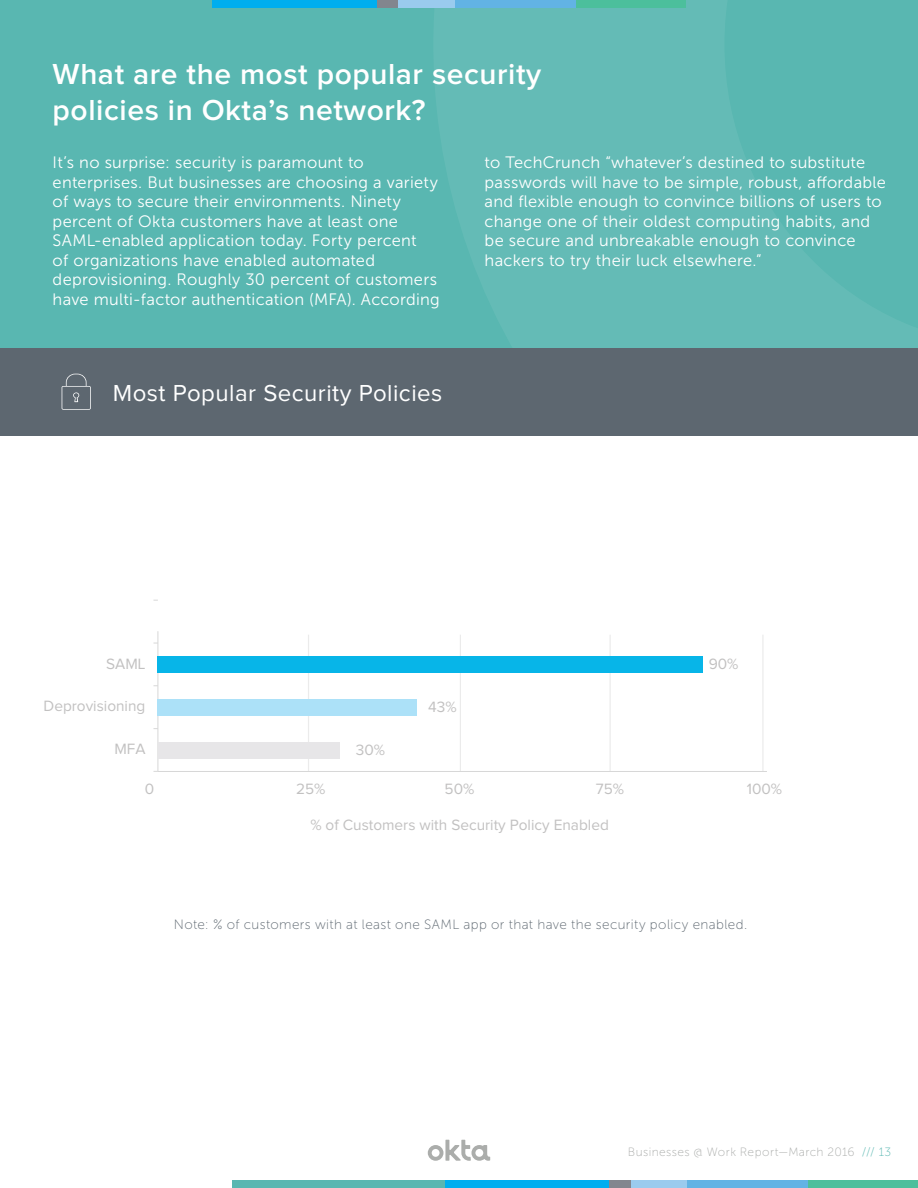
<style>
.page{position:relative;width:918px;height:1188px;background:#fff}
.page>*{position:absolute;margin:0;border:0;box-sizing:border-box;transform-origin:0 0}
.t1{font:600 30px/36px "Proxima Nova";letter-spacing:.02em;color:#fff}
.t2{font:24px "Proxima Nova";letter-spacing:.02em;color:#fff}
.t3{font:16.5px/19.5px "Museo Sans 300";letter-spacing:.02em;color:#fff}
.t4{font:15.45px "Proxima Nova";color:#c2c1c1}
.t5{font:13.5px "Museo Sans 100";letter-spacing:.03em;color:#5d6770}
.t6{font:12px "Museo Sans 100";letter-spacing:.035em;color:#abadab}
.s1{color:#59b7b1}
</style>
<div class="page">
<div style="left:0;top:0;width:918px;height:353px;background:#59b7b1"></div>
<svg style="left:433px;top:0;width:485px;height:349px;fill:#64bbb6"></svg>
<hr style="left:308px;top:635px;width:1px;height:137px;background:#ebebeb">
<hr style="left:460px;top:635px;width:1px;height:137px;background:#ebebeb">
<hr style="left:610px;top:635px;width:1px;height:137px;background:#ebebeb">
<hr style="left:157px;top:631px;width:1px;height:140px;background:#d7d7d7">
<hr style="left:762px;top:635px;width:2px;height:137px;background:#ebebeb">
<div style="left:159px;top:742px;width:181px;height:16px;background:#e7e6e8"></div>
<div style="left:158px;top:699px;width:259px;height:16px;background:#ace1f8"></div>
<div style="left:158px;top:656px;width:545px;height:17px;background:#07b5e8"></div>
<hr style="left:158px;top:771px;width:609px;height:1px;background:#d7d7d7">
<div style="left:233px;top:1181px;width:212px;height:7px;background:#59b7b1"></div>
<div style="left:445px;top:1181px;width:165px;height:7px;background:#00aeef"></div>
<div style="left:610px;top:1181px;width:21px;height:7px;background:#82868e"></div>
<div style="left:631px;top:1181px;width:57px;height:7px;background:#9acbee"></div>
<div style="left:688px;top:1181px;width:121px;height:7px;background:#62b3e4"></div>
<div style="left:809px;top:1181px;width:109px;height:7px;background:#4cbf9c"></div>
<svg style="left:428px;top:1140px;width:62px;height:21px"></svg>
<div style="left:0;top:349px;width:918px;height:87px;background:#5d6770"></div>
<div style="left:212px;top:0;width:165px;height:7px;background:#00aeef"></div>
<div style="left:377px;top:0;width:21px;height:7px;background:#82868e"></div>
<div style="left:398px;top:0;width:57px;height:7px;background:#9acbee"></div>
<div style="left:455px;top:0;width:121px;height:7px;background:#62b3e4"></div>
<div style="left:576px;top:0;width:109px;height:7px;background:#4cbf9c"></div>
<svg style="left:62px;top:374px;width:29px;height:36px"></svg>
<h1 class="t1" style="left:53px;top:58px;width:490px">What are the most popular security policies in Okta’s network?</h1>
<p class="t3" style="left:53px;top:153px;width:389px">It’s no surprise: security is paramount to enterprises. But businesses are choosing a variety of ways to secure their environments. Ninety percent of Okta customers have at least one SAML-enabled application today. Forty percent<br>of organizations have enabled automated deprovisioning. Roughly 30 percent of customers have multi-factor authentication (MFA). According</p>
<p class="t3" style="left:485px;top:153px;width:403px">to TechCrunch “whatever’s destined to substitute passwords will have to be simple, robust, affordable and flexible enough to convince billions of users to change one of their oldest computing habits, and be secure and unbreakable enough to convince hackers to try their luck elsewhere.”</p>
<h2 class="t2" style="left:113px;top:382px;width:331px">Most Popular Security Policies</h2>
<p class="t4" style="left:106px;top:657px;width:41px">SAML</p>
<p class="t4" style="left:44px;top:699px;width:103px">Deprovisioning</p>
<p class="t4" style="left:114px;top:742px;width:33px">MFA</p>
<p class="t4" style="left:356px;top:743px;width:31px">30%</p>
<p class="t4" style="left:428px;top:700px;width:30px">43%</p>
<p class="t4" style="left:709px;top:657px;width:31px">90%</p>
<p class="t4" style="left:145px;top:782px;width:11px">0</p>
<p class="t4" style="left:747px;top:782px;width:37px">100%</p>
<p class="t4" style="left:296px;top:782px;width:31px">25%</p>
<p class="t4" style="left:445px;top:782px;width:31px">50%</p>
<p class="t4" style="left:596px;top:782px;width:30px">75%</p>
<p class="t4" style="left:310px;top:818px;width:300px">% of Customers with Security Policy Enabled</p>
<p class="t5" style="left:174px;top:918px;width:575px">Note: % of customers with at least one SAML app or that have the security policy enabled.</p>
<p class="t6" style="left:628px;top:1146px;width:265px">Businesses @ Work Report—March 2016 <span class="s1">/// 13</span></p>
</div>
